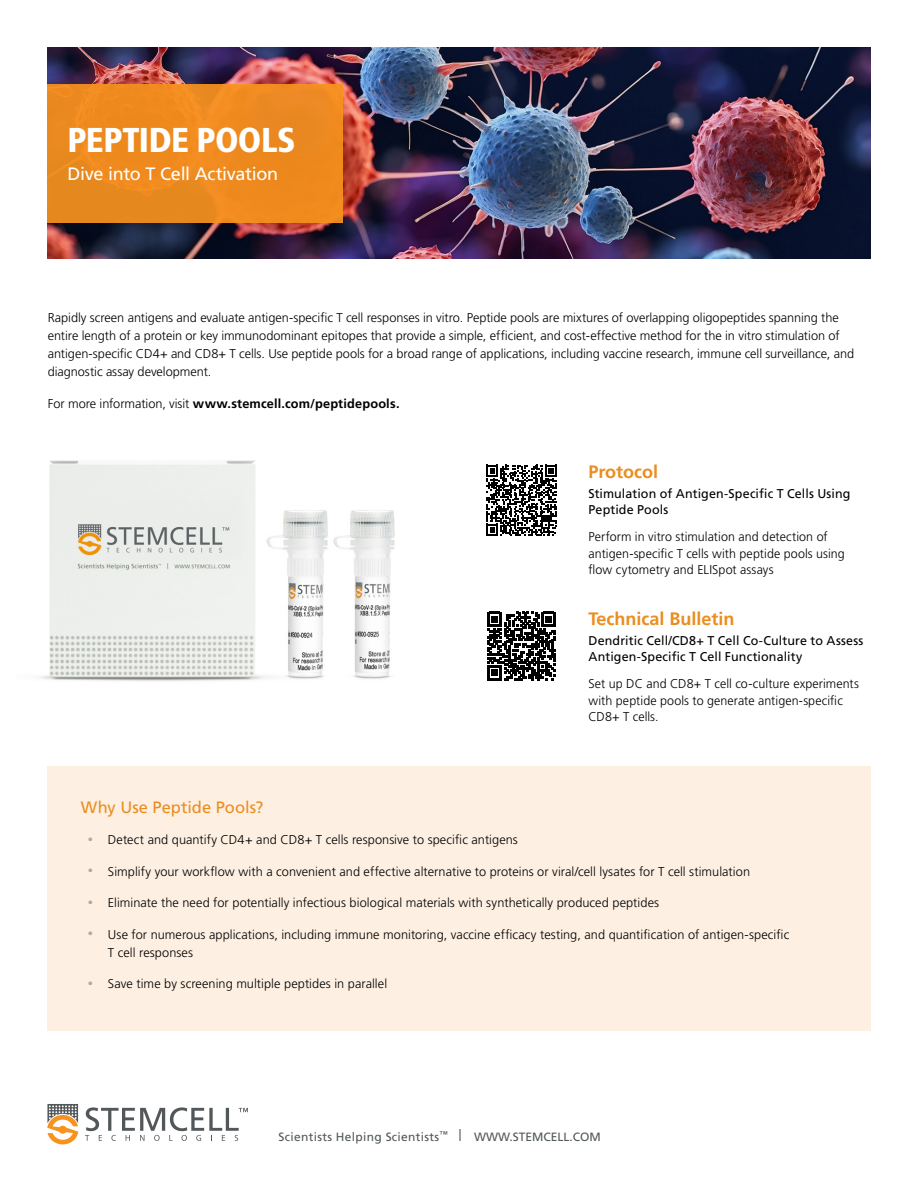
<style>
.page{position:relative;width:918px;height:1188px;background:#fff}
.page>*{position:absolute;margin:0;border:0;box-sizing:border-box;transform-origin:0 0}
.t1{font:900 condensed 34.5px "Frutiger LT Std";letter-spacing:-.02em;color:#fff}
.t2{font:700 18px "Frutiger LT Std";color:#eb8d1f}
.t3{font:18px "Frutiger LT Std";letter-spacing:-.02em;color:#fff}
.t4{font:16.5px "Frutiger LT Std";color:#eb8d1f}
.t5{font:300 12.75px/18px "Frutiger LT Std";color:#000}
.t6{font:12.75px/15.8px "Frutiger LT Std";letter-spacing:.01em;color:#000}
.t7{font:700 12.75px "Frutiger LT Std";letter-spacing:.015em;color:#000}
.t8{font:12px "Frutiger LT Std";letter-spacing:.025em;color:#52575a}
.s1{font-weight:300}
.s2{font-size:10.5px;color:#aba9aa}
</style>
<div class="page">
<img style="left:47px;top:48px;width:824px;height:211px">
<div style="left:47px;top:84px;width:295px;height:138px;background:#ed891e"></div>
<svg style="left:85px;top:1107px;width:163px;height:34px"></svg>
<svg style="left:47px;top:1104px;width:31px;height:40px"></svg>
<img style="left:40px;top:460px;width:355px;height:221px">
<div style="left:47px;top:767px;width:824px;height:264px;background:#fdefe1"></div>
<svg style="left:486px;top:465px;width:71px;height:71px"></svg>
<svg style="left:488px;top:612px;width:68px;height:68px"></svg>
<h1 class="t1" style="left:68px;top:119px;width:230px">PEPTIDE POOLS</h1>
<h2 class="t3" style="left:68px;top:163px;width:212px">Dive into T Cell Activation</h2>
<p class="t5" style="left:48px;top:309px;width:808px">Rapidly screen antigens and evaluate antigen-specific T cell responses in vitro. Peptide pools are mixtures of overlapping oligopeptides spanning the entire length of a protein or key immunodominant epitopes that provide a simple, efficient, and cost-effective method for the in vitro stimulation of antigen-specific CD4+ and CD8+ T cells. Use peptide pools for a broad range of applications, including vaccine research, immune cell surveillance, and diagnostic assay development.</p>
<p class="t7" style="left:48px;top:396px;width:353px"><span class="s1">For more information, visit</span> www.stemcell.com/peptidepools.</p>
<h2 class="t2" style="left:589px;top:461px;width:71px">Protocol</h2>
<p class="t6" style="left:589px;top:486px;width:263px">Stimulation of Antigen-Specific T Cells Using<br>Peptide Pools</p>
<p class="t5" style="left:589px;top:529px;width:258px;line-height:16.5px">Perform in vitro stimulation and detection of antigen-specific T cells with peptide pools using flow cytometry and ELISpot assays</p>
<h2 class="t2" style="left:589px;top:608px;width:148px">Technical Bulletin</h2>
<p class="t6" style="left:589px;top:633px;width:276px">Dendritic Cell/CD8+ T Cell Co-Culture to Assess<br>Antigen-Specific T Cell Functionality</p>
<p class="t5" style="left:589px;top:676px;width:272px;line-height:16.5px">Set up DC and CD8+ T cell co-culture experiments with peptide pools to generate antigen-specific<br>CD8+ T cells.</p>
<p class="t4" style="left:81px;top:798px;width:184px">Why Use Peptide Pools?</p>
<p class="t5" style="left:88px;top:831px;width:432px"><span class="s2">•</span> Detect and quantify CD4+ and CD8+ T cells responsive to specific antigens</p>
<p class="t5" style="left:88px;top:863px;width:664px"><span class="s2">•</span> Simplify your workflow with a convenient and effective alternative to proteins or viral/cell lysates for T cell stimulation</p>
<p class="t5" style="left:88px;top:894px;width:573px"><span class="s2">•</span> Eliminate the need for potentially infectious biological materials with synthetically produced peptides</p>
<p class="t5" style="left:108px;top:926px;width:683px;text-indent:-20px"><span class="s2">•</span> Use for numerous applications, including immune monitoring, vaccine efficacy testing, and quantification of antigen-specific<br>T cell responses</p>
<p class="t5" style="left:88px;top:975px;width:301px"><span class="s2">•</span> Save time by screening multiple peptides in parallel</p>
<p class="t8" style="left:279px;top:1130px;width:324px">Scientists Helping Scientists<sup>™</sup> | WWW.STEMCELL.COM</p>
</div>
